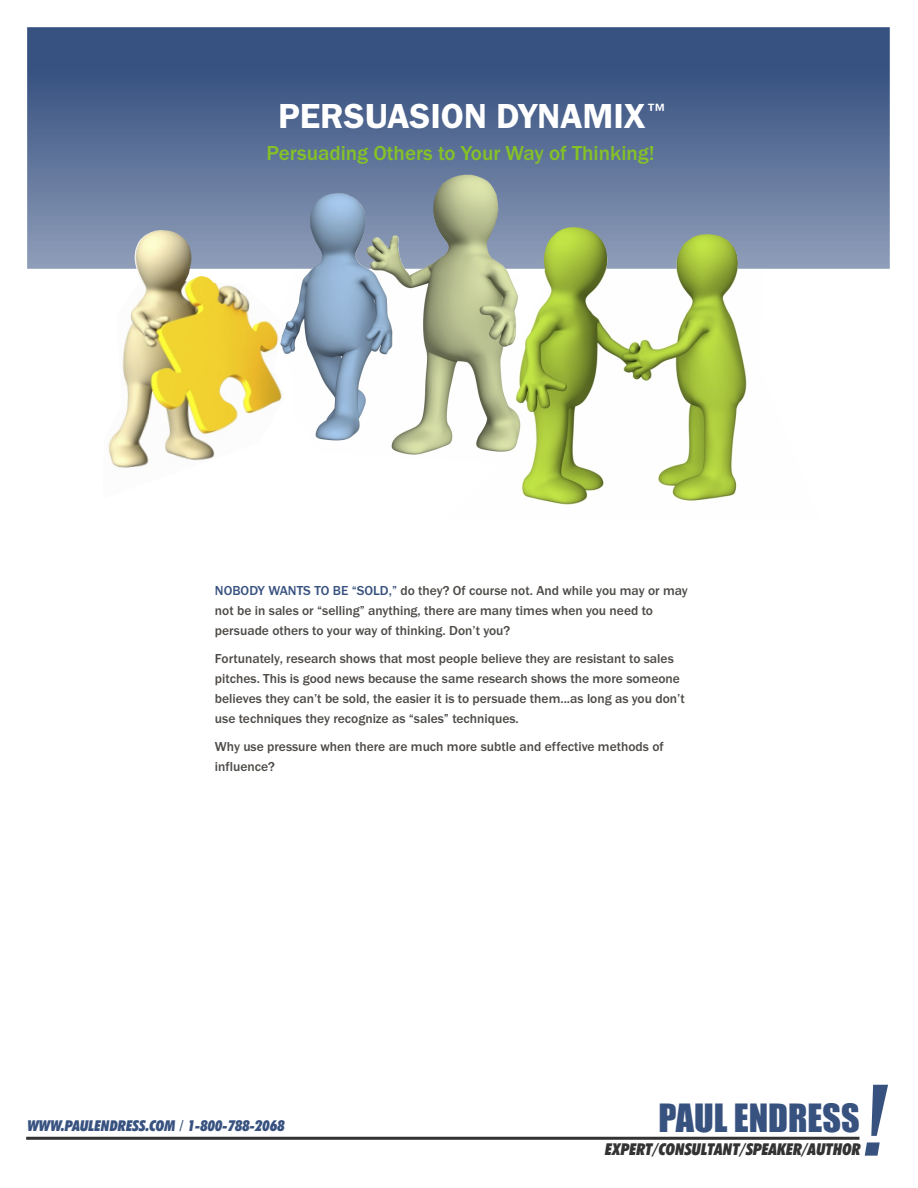
<style>
.page{position:relative;width:918px;height:1188px;background:#fff}
.page>*{position:absolute;margin:0;border:0;box-sizing:border-box;transform-origin:0 0}
.t1{font:italic 500 106.35px "Franklin Gothic";color:#385280}
.t2{font:600 36px "Franklin Gothic";color:#fff}
.t3{font:36px "Impact";color:#385280}
.t4{font:500 27px "Futura BT";color:#fff}
.t5{font:500 21px "Franklin Gothic";color:#85c226}
.t6{font:italic 900 condensed 16.35px "Futura BT";color:#333}
.t7{font:italic 900 condensed 15px "Futura BT";color:#385280}
.t8{font:500 13.5px/20.2px "Franklin Gothic";color:#4d4a47}
.s1{color:#385280}
.s2{font-family:"Arial";font-weight:400;font-style:normal;font-stretch:normal}
</style>
<div class="page">
<img style="left:27px;top:27px;width:863px;height:242px">
<hr style="left:26px;top:1137px;width:833px;height:3px;background:#333">
<img style="left:272px;top:175px;width:313px;height:280px">
<img style="left:449px;top:227px;width:371px;height:278px">
<img style="left:103px;top:230px;width:182px;height:238px">
<h2 class="t2" style="left:278px;top:103px;width:369px">PERSUASION DYNAMIX</h2>
<h3 class="t5" style="left:267px;top:145px;width:389px">Persuading Others to Your Way of Thinking!</h3>
<h3 class="t4" style="left:645px;top:102px;width:24px">™</h3>
<p class="t8" style="left:215px;top:581px;width:474px"><span class="s1">NOBODY WANTS TO BE “SOLD,”</span> do they? Of course not. And while you may or may not be in sales or “selling” anything, there are many times when you need to persuade others to your way of thinking. Don’t you?</p>
<p class="t8" style="left:215px;top:649px;width:471px">Fortunately, research shows that most people believe they are resistant to sales pitches. This is good news because the same research shows the more someone believes they can’t be sold, the easier it is to persuade them...as long as you don’t use techniques they recognize as “sales” techniques.</p>
<p class="t8" style="left:215px;top:737px;width:450px">Why use pressure when there are much more subtle and effective methods of influence?</p>
<p class="t7" style="left:28px;top:1119px;width:259px">WWW.PAULENDRESS.COM <span class="s2">/</span> 1-800-788-2068</p>
<h1 class="t1" style="left:862px;top:1081px;width:28px">!</h1>
<h2 class="t3" style="left:659px;top:1104px;width:203px">PAUL ENDRESS</h2>
<p class="t6" style="left:605px;top:1143px;width:257px">EXPERT/CONSULTANT/SPEAKER/AUTHOR</p>
</div>
